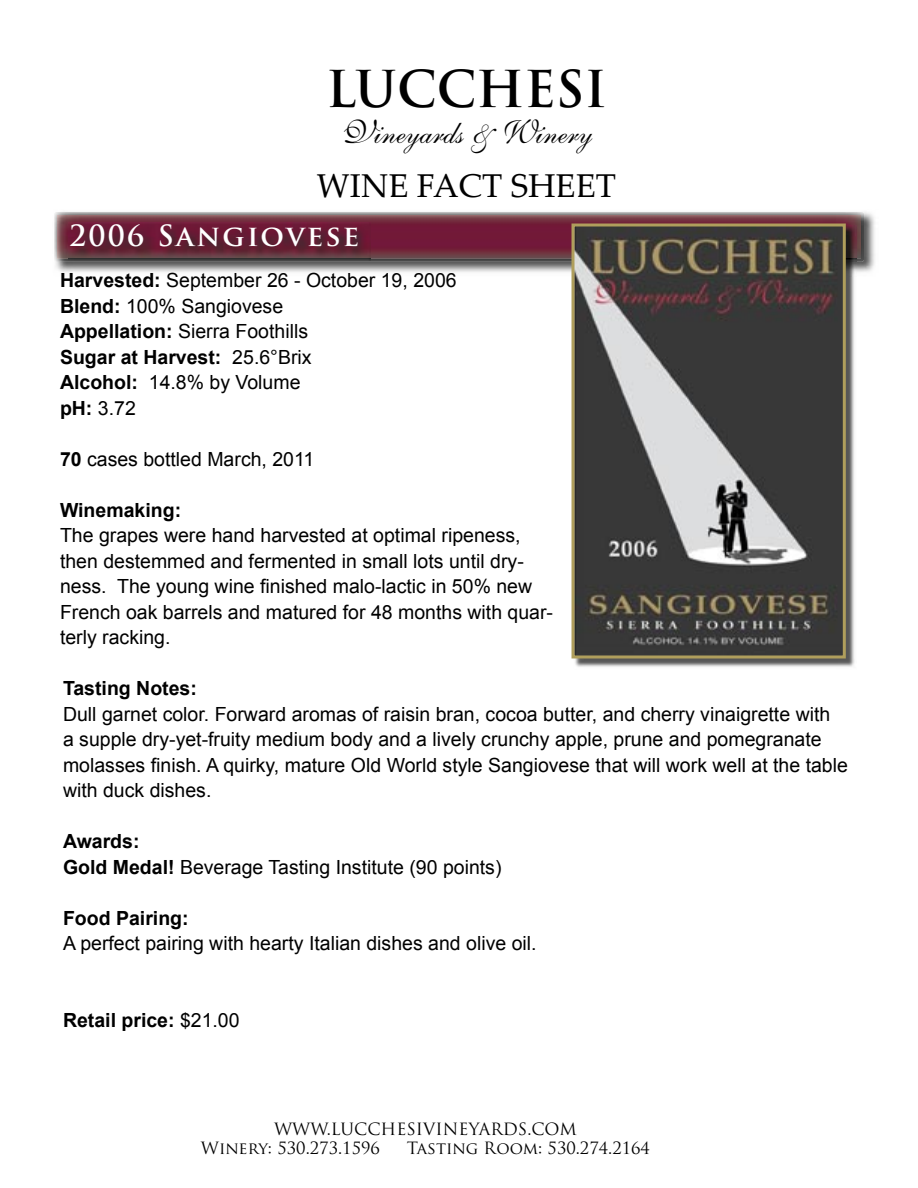
<style>
.page{position:relative;width:918px;height:1188px;background:#fff}
.page>*{position:absolute;margin:0;border:0;box-sizing:border-box;transform-origin:0 0}
.t1{font:700 49.5px "Trajan Pro";color:#000}
.t2{font:33px "English 111 Presto BT";color:#000}
.t3{font:33px "Palatino Linotype";color:#000}
.t4{font:700 28.5px "Trajan Pro";letter-spacing:.08em;color:#fff}
.t5{font:19.5px/25.5px "Arial";color:#000}
.t6{font:700 19.5px "Arial";color:#000}
.t7{font:16.5px/19.8px "Trajan Pro";color:#000}
.s1{font-weight:700}
.s2{font-weight:400}
</style>
<div class="page">
<img style="left:55px;top:212px;width:820px;height:64px">
<img style="left:54px;top:212px;width:810px;height:50px">
<img style="left:69px;top:223px;width:301px;height:37px">
<img style="left:573px;top:225px;width:283px;height:442px">
<img style="left:574px;top:226px;width:269px;height:429px">
<hr style="left:572px;top:225px;width:2px;height:432px;background:#af9e5c">
<hr style="left:573px;top:655px;width:271px;height:3px;background:#af9e5c">
<hr style="left:843px;top:225px;width:3px;height:432px;background:#af9e5c">
<hr style="left:573px;top:224px;width:271px;height:2px;background:#af9e5c">
<h1 class="t1" style="left:326px;top:58px;width:282px">LUCCHESI</h1>
<h2 class="t2" style="left:341px;top:111px;width:253px">Vineyards &amp; Winery</h2>
<h2 class="t3" style="left:317px;top:162px;width:301px">WINE FACT SHEET</h2>
<h3 class="t4" style="left:69px;top:218px;width:292px">2006 Sangiovese</h3>
<p class="t5" style="left:60px;top:268px;width:398px"><span class="s1">Harvested:</span> September 26 - October 19, 2006<br><span class="s1">Blend:</span> 100% Sangiovese<br><span class="s1">Appellation:</span> Sierra Foothills<br><span class="s1">Sugar at Harvest:</span> 25.6°Brix<br><span class="s1">Alcohol:</span> 14.8% by Volume<br><span class="s1">pH:</span> 3.72</p>
<p class="t5" style="left:60px;top:446px;width:256px"><span class="s1">70</span> cases bottled March, 2011</p>
<p class="t6" style="left:60px;top:497px;width:123px">Winemaking:</p>
<p class="t5" style="left:60px;top:523px;width:495px">The grapes were hand harvested at optimal ripeness, then destemmed and fermented in small lots until dry&shy;ness. The young wine finished malo-lactic in 50% new French oak barrels and matured for 48 months with quar&shy;terly racking.</p>
<p class="t6" style="left:63px;top:676px;width:135px">Tasting Notes:</p>
<p class="t5" style="left:63px;top:701px;width:786px">Dull garnet color. Forward aromas of raisin bran, cocoa butter, and cherry vinaigrette with<br>a supple dry-yet-fruity medium body and a lively crunchy apple, prune and pomegranate molasses finish. A quirky, mature Old World style Sangiovese that will work well at the table with duck dishes.</p>
<p class="t5" style="left:63px;top:829px;width:440px"><span class="s1">Awards:<br>Gold Medal!</span> Beverage Tasting Institute (90 points)</p>
<p class="t6" style="left:63px;top:905px;width:127px">Food Pairing:</p>
<p class="t5" style="left:63px;top:931px;width:475px">A perfect pairing with hearty Italian dishes and olive oil.</p>
<p class="t6" style="left:63px;top:1007px;width:178px">Retail price: <span class="s2">$21.00</span></p>
<p class="t7" style="left:201px;top:1119px;width:377px;text-indent:73px">WWW.LUCCHESIVINEYARDS.COM<br>Winery: 530.273.1596</p>
<p class="t7" style="left:407px;top:1138px;width:245px">Tasting Room: 530.274.2164</p>
</div>
